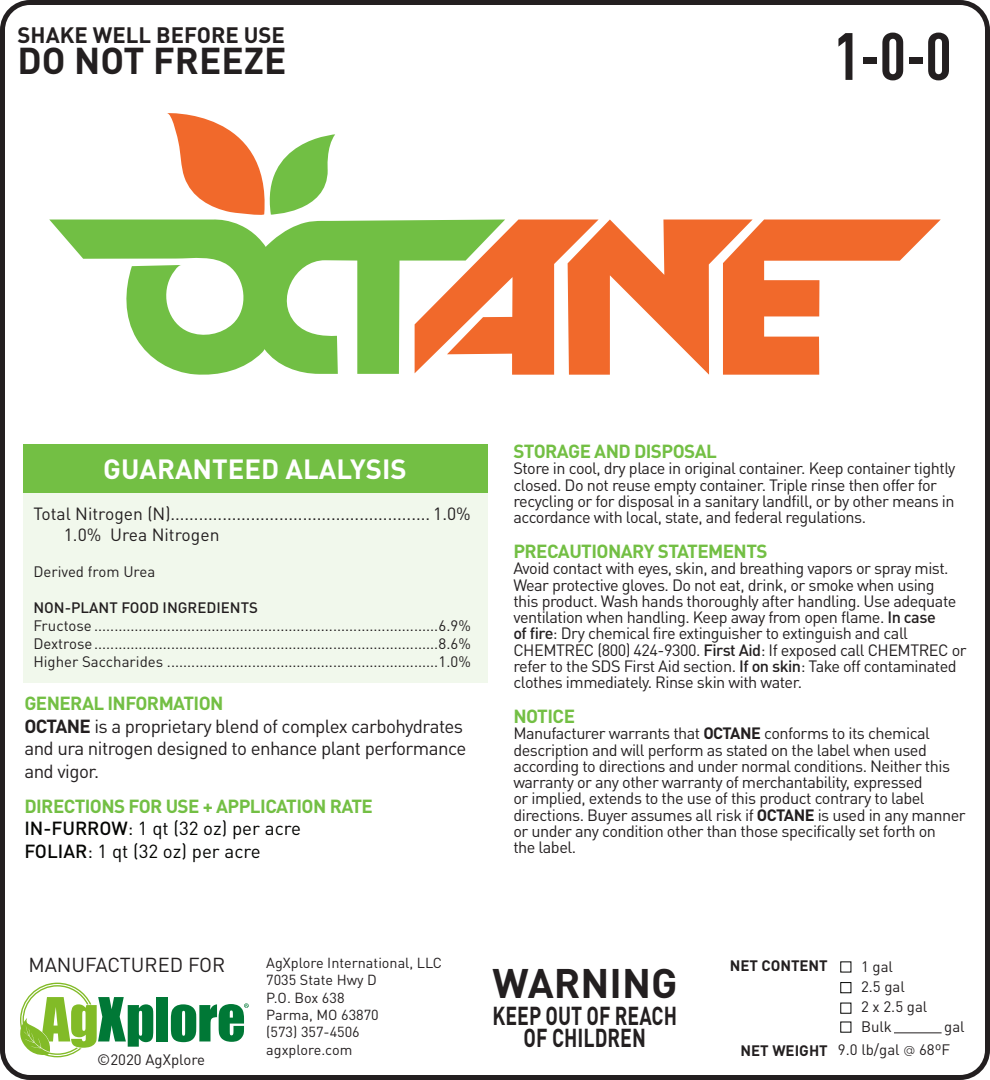
<style>
.page{position:relative;width:990px;height:1080px;background:#fff}
.page>*{position:absolute;margin:0;border:0;box-sizing:border-box;transform-origin:0 0}
.t1{font:700 condensed 65.75px "DIN Pro";color:#231f20}
.t2{font:700 40.75px "DIN Pro";color:#231f20}
.t3{font:700 37px "DIN Pro";color:#231f20}
.t4{font:700 27.5px "DIN Pro";color:#fff}
.t5{font:700 25.75px "DIN Pro";color:#231f20;scale:.76 1}
.t6{font:700 22px "DIN Pro";color:#231f20}
.t7{font:20px "DIN Pro";color:#231f20}
.t8{font:18.75px/22.5px "DIN Pro";letter-spacing:-.03em;color:#231f20}
.t9{font:700 18.75px "DIN Pro";letter-spacing:-.03em;color:#73bf44}
.t10{font:18.75px "DIN Pro";color:#040503}
.t11{font:17.5px "DIN Pro";color:#231f20}
.t12{font:16.25px/16.2px "DIN Pro";letter-spacing:-.03em;color:#231f20}
.t13{font:15px "DIN Pro";color:#231f20}
.t14{font:500 15px "DIN Pro";color:#231f20}
.t15{font:700 15px "DIN Pro";color:#231f20}
.t16{font:14.5px "DIN Pro";color:#231f20}
.s1{font-weight:700}
.s2{font-weight:500}
.s3{font-family:"Caviar Dreams"}
</style>
<div class="page">
<div style="left:0;top:0;width:990px;height:1080px;border:5px solid #231f20;border-radius:28px"></div>
<svg style="left:49px;top:219px;width:456px;height:156px;fill:#71bf44"></svg>
<svg style="left:415px;top:220px;width:525px;height:155px"></svg>
<svg style="left:167px;top:113px;width:168px;height:102px"></svg>
<div style="left:23px;top:493px;width:465px;height:190px;background:#f1f8ec"></div>
<div style="left:23px;top:445px;width:465px;height:48px;background:#73bf44"></div>
<div style="left:156px;top:997px;width:12px;height:44px;background:#007836"></div>
<svg style="left:20px;top:983px;width:133px;height:74px"></svg>
<svg style="left:171px;top:1003px;width:78px;height:39px"></svg>
<div style="left:840px;top:982px;width:11px;height:11px;border:1px solid #040503"></div>
<hr style="left:894px;top:1032px;width:48px;height:1px;background:#231f20">
<p class="t6" style="left:18px;top:16px;width:269px">SHAKE WELL BEFORE USE</p>
<p class="t3" style="left:18px;top:30px;width:270px">DO NOT FREEZE</p>
<p class="t1" style="left:834px;top:7px;width:119px">1-0-0</p>
<p class="t4" style="left:103px;top:446px;width:305px">GUARANTEED ALALYSIS</p>
<p class="t11" style="left:33px;top:500px;width:439px">Total Nitrogen (N)....................................................... 1.0%</p>
<p class="t11" style="left:64px;top:521px;width:157px">1.0% Urea Nitrogen</p>
<p class="t13" style="left:33px;top:560px;width:123px">Derived from Urea</p>
<p class="t14" style="left:33px;top:595px;width:226px">NON-PLANT FOOD INGREDIENTS</p>
<p class="t13" style="left:33px;top:614px;width:439px">Fructose .....................................................................................6.9%</p>
<p class="t13" style="left:33px;top:632px;width:439px">Dextrose.....................................................................................8.6%</p>
<p class="t13" style="left:33px;top:650px;width:439px">Higher Saccharides ...................................................................1.0%</p>
<p class="t9" style="left:24px;top:688px;width:201px">GENERAL INFORMATION</p>
<p class="t8" style="left:24px;top:713px;width:443px"><span class="s1">OCTANE</span> is a proprietary blend of complex carbohydrates and ura nitrogen designed to enhance plant performance and vigor.</p>
<p class="t9" style="left:24px;top:790px;width:350px">DIRECTIONS FOR USE + APPLICATION RATE</p>
<p class="t10" style="left:24px;top:814px;width:278px"><span class="s2">IN-FURROW</span>: 1 qt (32 oz) per acre</p>
<p class="t10" style="left:24px;top:836px;width:238px"><span class="s2">FOLIAR</span>: 1 qt (32 oz) per acre</p>
<p class="t9" style="left:513px;top:436px;width:205px">STORAGE AND DISPOSAL</p>
<p class="t12" style="left:513px;top:459px;width:444px">Store in cool, dry place in original container. Keep container tightly closed. Do not reuse empty container. Triple rinse then offer for recycling or for disposal in a sanitary landfill, or by other means in accordance with local, state, and federal regulations.</p>
<p class="t9" style="left:513px;top:536px;width:256px">PRECAUTIONARY STATEMENTS</p>
<p class="t12" style="left:513px;top:559px;width:455px">Avoid contact with eyes, skin, and breathing vapors or spray mist.<br>Wear protective gloves. Do not eat, drink, or smoke when using<br>this product. Wash hands thoroughly after handling. Use adequate ventilation when handling. Keep away from open flame. <span class="s2">In case<br>of fire</span>: Dry chemical fire extinguisher to extinguish and call CHEMTREC (800) 424-9300. <span class="s2">First Aid</span>: If exposed call CHEMTREC or refer to the SDS First Aid section. <span class="s2">If on skin</span>: Take off contaminated clothes immediately. Rinse skin with water.</p>
<p class="t9" style="left:513px;top:701px;width:63px">NOTICE</p>
<p class="t12" style="left:513px;top:724px;width:454px">Manufacturer warrants that <span class="s1">OCTANE</span> conforms to its chemical description and will perform as stated on the label when used according to directions and under normal conditions. Neither this warranty or any other warranty of merchantability, expressed<br>or implied, extends to the use of this product contrary to label directions. Buyer assumes all risk if <span class="s1">OCTANE</span> is used in any manner or under any condition other than those specifically set forth on<br>the label.</p>
<p class="t7" style="left:28px;top:949px;width:199px">MANUFACTURED FOR</p>
<p class="t13" style="left:97px;top:1048px;width:110px">©2020 AgXplore</p>
<p class="t16" style="left:266px;top:951px;width:177px">AgXplore International, LLC</p>
<p class="t16" style="left:266px;top:969px;width:112px">7035 State Hwy D</p>
<p class="t16" style="left:266px;top:986px;width:80px">P.O. Box 638</p>
<p class="t16" style="left:266px;top:1003px;width:114px">Parma, MO 63870</p>
<p class="t16" style="left:266px;top:1021px;width:95px">(573) 357-4506</p>
<p class="t16" style="left:266px;top:1038px;width:88px">agxplore.com</p>
<p class="t2" style="left:492px;top:949px;width:187px">WARNING</p>
<p class="t5" style="left:492px;top:994px;width:244px">KEEP OUT OF REACH</p>
<p class="t5" style="left:524px;top:1017px;width:162px">OF CHILDREN</p>
<p class="t15" style="left:730px;top:953px;width:100px">NET CONTENT</p>
<p class="t13" style="left:861px;top:955px;width:34px">1 gal</p>
<p class="t13" style="left:861px;top:975px;width:45px">2.5 gal</p>
<p class="t13" style="left:861px;top:995px;width:68px">2 x 2.5 gal</p>
<p class="t13" style="left:861px;top:1015px;width:32px">Bulk</p>
<p class="t13" style="left:944px;top:1015px;width:22px">gal</p>
<p class="t15" style="left:741px;top:1038px;width:89px">NET WEIGHT</p>
<p class="t13" style="left:838px;top:1038px;width:114px">9.0 lb/gal <span class="s3">@</span> 68ºF</p>
</div>
